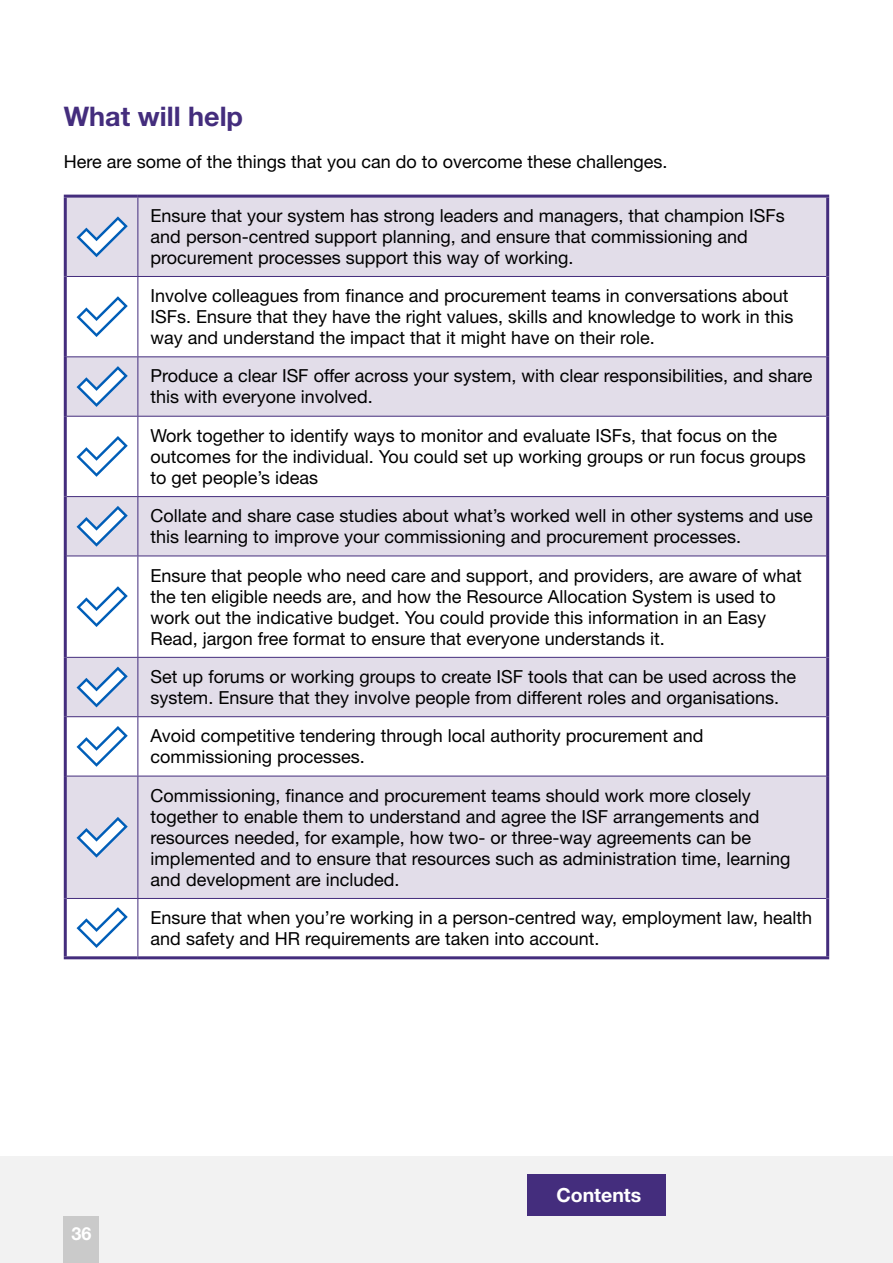
<style>
.page{position:relative;width:893px;height:1263px;background:#fff}
.page>*{position:absolute;margin:0;border:0;box-sizing:border-box;transform-origin:0 0}
.t1{font:700 27px "Helvetica Neue LT Std";color:#442d7d}
.t2{font:700 19.5px "Helvetica Neue LT Std";color:#fff}
.t3{font:18px/21px "Helvetica Neue LT Std";color:#000}
.t4{font:700 18px "Helvetica Neue LT Std";color:#fff}
</style>
<div class="page">
<div style="left:0;top:1157px;width:893px;height:106px;background:#f2f2f2"></div>
<div style="left:64px;top:1216px;width:35px;height:47px;background:#cacaca"></div>
<div style="left:527px;top:1174px;width:138px;height:42px;background:#442d7d"></div>
<svg style="left:67px;top:198px;width:759px;height:700px;fill:#e2dde9"></svg>
<hr style="left:64px;top:195px;width:74px;height:3px;background:#442d7d">
<hr style="left:64px;top:198px;width:3px;height:78px;background:#442d7d">
<hr style="left:138px;top:195px;width:691px;height:3px;background:#442d7d">
<hr style="left:826px;top:198px;width:3px;height:78px;background:#442d7d">
<hr style="left:64px;top:276px;width:3px;height:81px;background:#442d7d">
<hr style="left:826px;top:276px;width:3px;height:81px;background:#442d7d">
<hr style="left:64px;top:357px;width:3px;height:59px;background:#442d7d">
<hr style="left:826px;top:357px;width:3px;height:59px;background:#442d7d">
<hr style="left:64px;top:416px;width:3px;height:81px;background:#442d7d">
<hr style="left:826px;top:416px;width:3px;height:81px;background:#442d7d">
<hr style="left:64px;top:497px;width:3px;height:59px;background:#442d7d">
<hr style="left:826px;top:497px;width:3px;height:59px;background:#442d7d">
<hr style="left:64px;top:556px;width:3px;height:101px;background:#442d7d">
<hr style="left:826px;top:556px;width:3px;height:101px;background:#442d7d">
<hr style="left:64px;top:657px;width:3px;height:60px;background:#442d7d">
<hr style="left:826px;top:657px;width:3px;height:60px;background:#442d7d">
<hr style="left:64px;top:717px;width:3px;height:59px;background:#442d7d">
<hr style="left:826px;top:717px;width:3px;height:59px;background:#442d7d">
<hr style="left:64px;top:776px;width:3px;height:122px;background:#442d7d">
<hr style="left:826px;top:776px;width:3px;height:122px;background:#442d7d">
<hr style="left:64px;top:898px;width:3px;height:58px;background:#442d7d">
<hr style="left:826px;top:898px;width:3px;height:58px;background:#442d7d">
<hr style="left:64px;top:956px;width:74px;height:3px;background:#442d7d">
<hr style="left:138px;top:956px;width:691px;height:3px;background:#442d7d">
<hr style="left:138px;top:198px;width:1px;height:78px;background:#442d7d">
<hr style="left:67px;top:276px;width:71px;height:1px;background:#442d7d">
<hr style="left:138px;top:276px;width:688px;height:1px;background:#442d7d">
<hr style="left:138px;top:277px;width:1px;height:79px;background:#442d7d">
<hr style="left:67px;top:356px;width:71px;height:1px;background:#442d7d">
<hr style="left:138px;top:356px;width:688px;height:1px;background:#442d7d">
<hr style="left:138px;top:357px;width:1px;height:59px;background:#442d7d">
<hr style="left:67px;top:416px;width:71px;height:1px;background:#442d7d">
<hr style="left:138px;top:416px;width:688px;height:1px;background:#442d7d">
<hr style="left:138px;top:417px;width:1px;height:79px;background:#442d7d">
<hr style="left:67px;top:496px;width:71px;height:1px;background:#442d7d">
<hr style="left:138px;top:496px;width:688px;height:1px;background:#442d7d">
<hr style="left:138px;top:497px;width:1px;height:59px;background:#442d7d">
<hr style="left:67px;top:556px;width:71px;height:1px;background:#442d7d">
<hr style="left:138px;top:556px;width:688px;height:1px;background:#442d7d">
<hr style="left:138px;top:556px;width:1px;height:101px;background:#442d7d">
<hr style="left:67px;top:657px;width:71px;height:1px;background:#442d7d">
<hr style="left:138px;top:657px;width:688px;height:1px;background:#442d7d">
<hr style="left:138px;top:658px;width:1px;height:58px;background:#442d7d">
<hr style="left:67px;top:716px;width:71px;height:1px;background:#442d7d">
<hr style="left:138px;top:716px;width:688px;height:1px;background:#442d7d">
<hr style="left:138px;top:717px;width:1px;height:59px;background:#442d7d">
<hr style="left:67px;top:776px;width:71px;height:1px;background:#442d7d">
<hr style="left:138px;top:776px;width:688px;height:1px;background:#442d7d">
<hr style="left:138px;top:776px;width:1px;height:122px;background:#442d7d">
<hr style="left:67px;top:898px;width:71px;height:1px;background:#442d7d">
<hr style="left:138px;top:898px;width:688px;height:1px;background:#442d7d">
<hr style="left:138px;top:899px;width:1px;height:57px;background:#442d7d">
<svg style="left:77px;top:216px;width:51px;height:41px"></svg>
<svg style="left:77px;top:296px;width:51px;height:41px"></svg>
<svg style="left:77px;top:366px;width:51px;height:41px"></svg>
<svg style="left:77px;top:436px;width:51px;height:41px"></svg>
<svg style="left:77px;top:506px;width:51px;height:41px"></svg>
<svg style="left:77px;top:586px;width:51px;height:41px"></svg>
<svg style="left:77px;top:667px;width:51px;height:40px"></svg>
<svg style="left:77px;top:726px;width:51px;height:41px"></svg>
<svg style="left:77px;top:817px;width:51px;height:41px"></svg>
<svg style="left:77px;top:907px;width:51px;height:41px"></svg>
<h1 class="t1" style="left:64px;top:99px;width:181px">What will help</h1>
<p class="t3" style="left:64px;top:150px;width:605px">Here are some of the things that you can do to overcome these challenges.</p>
<p class="t3" style="left:151px;top:205px;width:636px">Ensure that your system has strong leaders and managers, that champion ISFs and person-centred support planning, and ensure that commissioning and procurement processes support this way of working.</p>
<p class="t3" style="left:151px;top:285px;width:644px">Involve colleagues from finance and procurement teams in conversations about<br>ISFs. Ensure that they have the right values, skills and knowledge to work in this way and understand the impact that it might have on their role.</p>
<p class="t3" style="left:151px;top:365px;width:663px">Produce a clear ISF offer across your system, with clear responsibilities, and share this with everyone involved.</p>
<p class="t3" style="left:151px;top:425px;width:657px">Work together to identify ways to monitor and evaluate ISFs, that focus on the outcomes for the individual. You could set up working groups or run focus groups to get people’s ideas</p>
<p class="t3" style="left:151px;top:505px;width:664px">Collate and share case studies about what’s worked well in other systems and use this learning to improve your commissioning and procurement processes.</p>
<p class="t3" style="left:151px;top:564px;width:653px">Ensure that people who need care and support, and providers, are aware of what the ten eligible needs are, and how the Resource Allocation System is used to work out the indicative budget. You could provide this information in an Easy Read, jargon free format to ensure that everyone understands it.</p>
<p class="t3" style="left:151px;top:666px;width:647px">Set up forums or working groups to create ISF tools that can be used across the system. Ensure that they involve people from different roles and organisations.</p>
<p class="t3" style="left:151px;top:725px;width:554px">Avoid competitive tendering through local authority procurement and commissioning processes.</p>
<p class="t3" style="left:151px;top:784px;width:641px">Commissioning, finance and procurement teams should work more closely together to enable them to understand and agree the ISF arrangements and resources needed, for example, how two- or three-way agreements can be implemented and to ensure that resources such as administration time, learning and development are included.</p>
<p class="t3" style="left:151px;top:907px;width:663px">Ensure that when you’re working in a person-centred way, employment law, health and safety and HR requirements are taken into account.</p>
<p class="t4" style="left:71px;top:1222px;width:22px">36</p>
<p class="t2" style="left:556px;top:1183px;width:86px">Contents</p>
</div>
